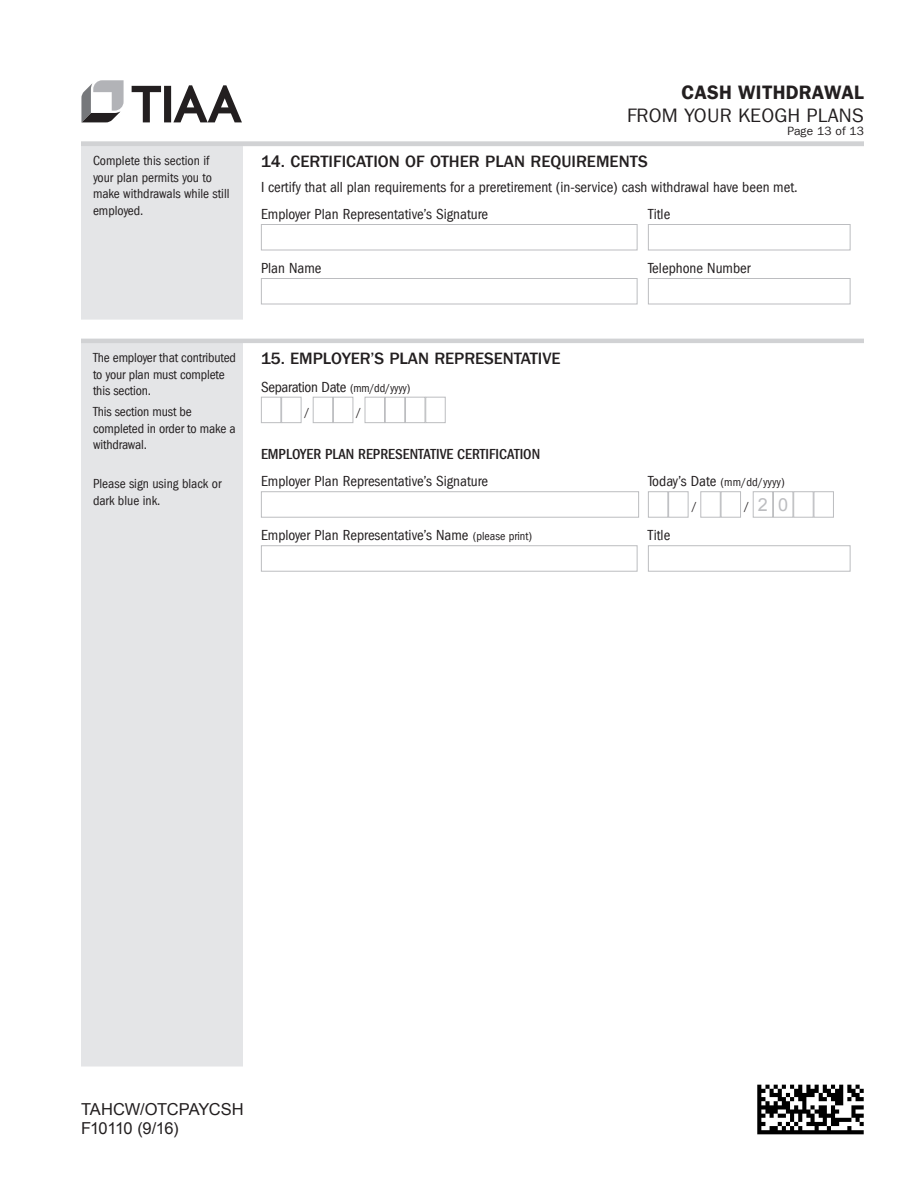
<style>
.page{position:relative;width:918px;height:1188px;background:#fff}
.page>*{position:absolute;margin:0;border:0;box-sizing:border-box;transform-origin:0 0}
.t1{font:19.5px "Franklin Gothic LT Com";letter-spacing:.01em;color:#231f20}
.t2{font:19.5px "Franklin Gothic LT Com Dm";letter-spacing:.01em;color:#231f20}
.t3{font:18px "Arial";color:#bcbdc0}
.t4{font:500 16.5px "Franklin Gothic LT Com";color:#231f20}
.t5{font:16.5px/19.5px "Arial";letter-spacing:-.03em;color:#231f20}
.t6{font:condensed 15px/27.3px "Franklin Gothic LT Com";color:#231f20}
.t7{font:500 condensed 15px "Franklin Gothic LT Com";color:#231f20}
.t8{font:condensed 15px "Franklin Gothic LT Com";letter-spacing:-.02em;color:#231f20}
.t9{font:condensed 13.5px/16.5px "Franklin Gothic LT Com";letter-spacing:-.01em;color:#231f20}
.t10{font:condensed 12px/24px "Franklin Gothic LT Com";color:#231f20}
.t11{font:12px "Franklin Gothic LT Com";letter-spacing:.01em;color:#231f20}
.s1{font-size:12px}
.s2{font-size:15px}
.s3{font-family:"Franklin Gothic LT Com";font-stretch:condensed;font-size:12px;color:#231f20}
</style>
<div class="page">
<svg style="left:132px;top:85px;width:110px;height:37px"></svg>
<svg style="left:81px;top:80px;width:43px;height:43px"></svg>
<div style="left:81px;top:146px;width:162px;height:920px;background:#e4e5e7"></div>
<hr style="left:81px;top:142px;width:162px;height:4px;background:#d1d2d4">
<hr style="left:243px;top:142px;width:621px;height:4px;background:#d1d2d4">
<hr style="left:81px;top:339px;width:162px;height:4px;background:#d1d2d4">
<hr style="left:243px;top:339px;width:621px;height:4px;background:#d1d2d4">
<div style="left:261px;top:224px;width:377px;height:26px;border:1px solid #bcbdc0"></div>
<div style="left:648px;top:224px;width:202px;height:26px;border:1px solid #bcbdc0"></div>
<div style="left:261px;top:278px;width:377px;height:26px;border:1px solid #bcbdc0"></div>
<div style="left:648px;top:278px;width:202px;height:26px;border:1px solid #bcbdc0"></div>
<div style="left:261px;top:397px;width:20px;height:26px;border:1px solid #bcbdc0"></div>
<div style="left:281px;top:397px;width:21px;height:26px;border:1px solid #bcbdc0"></div>
<div style="left:313px;top:397px;width:20px;height:26px;border:1px solid #bcbdc0"></div>
<div style="left:333px;top:397px;width:20px;height:26px;border:1px solid #bcbdc0"></div>
<div style="left:365px;top:397px;width:20px;height:26px;border:1px solid #bcbdc0"></div>
<div style="left:385px;top:397px;width:20px;height:26px;border:1px solid #bcbdc0"></div>
<div style="left:405px;top:397px;width:20px;height:26px;border:1px solid #bcbdc0"></div>
<div style="left:425px;top:397px;width:21px;height:26px;border:1px solid #bcbdc0"></div>
<div style="left:261px;top:491px;width:378px;height:27px;border:1px solid #bcbdc0"></div>
<div style="left:648px;top:491px;width:20px;height:27px;border:1px solid #bcbdc0"></div>
<div style="left:668px;top:491px;width:20px;height:27px;border:1px solid #bcbdc0"></div>
<div style="left:700px;top:491px;width:21px;height:27px;border:1px solid #bcbdc0"></div>
<div style="left:721px;top:491px;width:20px;height:27px;border:1px solid #bcbdc0"></div>
<div style="left:753px;top:491px;width:20px;height:27px;border:1px solid #bcbdc0"></div>
<div style="left:773px;top:491px;width:20px;height:27px;border:1px solid #bcbdc0"></div>
<div style="left:793px;top:491px;width:21px;height:27px;border:1px solid #bcbdc0"></div>
<div style="left:814px;top:491px;width:20px;height:27px;border:1px solid #bcbdc0"></div>
<div style="left:261px;top:545px;width:377px;height:27px;border:1px solid #bcbdc0"></div>
<div style="left:648px;top:545px;width:202px;height:27px;border:1px solid #bcbdc0"></div>
<img style="left:757px;top:1084px;width:107px;height:51px">
<h1 class="t2" style="left:681px;top:81px;width:184px">CASH WITHDRAWAL</h1>
<h1 class="t1" style="left:627px;top:104px;width:238px">FROM YOUR KEOGH PLANS</h1>
<p class="t11" style="left:788px;top:124px;width:78px">Page 13 of 13</p>
<p class="t9" style="left:93px;top:153px;width:138px">Complete this section if your plan permits you to make withdrawals while still employed.</p>
<p class="t4" style="left:261px;top:152px;width:388px">14. CERTIFICATION OF OTHER PLAN REQUIREMENTS</p>
<p class="t6" style="left:261px;top:173px;width:538px">I certify that all plan requirements for a preretirement (in-service) cash withdrawal have been met.<br>Employer Plan Representative’s Signature</p>
<p class="t6" style="left:648px;top:200px;width:24px">Title</p>
<p class="t6" style="left:261px;top:254px;width:62px">Plan Name</p>
<p class="t6" style="left:648px;top:254px;width:104px">Telephone Number</p>
<p class="t9" style="left:93px;top:350px;width:145px">The employer that contributed to your plan must complete this section.</p>
<p class="t9" style="left:93px;top:404px;width:144px">This section must be completed in order to make a withdrawal.</p>
<p class="t9" style="left:93px;top:476px;width:130px">Please sign using black or dark blue ink.</p>
<p class="t4" style="left:261px;top:349px;width:301px">15. EMPLOYER’S PLAN REPRESENTATIVE</p>
<p class="t8" style="left:261px;top:378px;width:151px">Separation Date <span class="s1">(mm/dd/yyyy)</span></p>
<p class="t10" style="left:304px;top:400px;width:7px">/</p>
<p class="t10" style="left:356px;top:400px;width:7px">/</p>
<p class="t7" style="left:261px;top:445px;width:281px">EMPLOYER PLAN REPRESENTATIVE CERTIFICATION</p>
<p class="t6" style="left:261px;top:468px;width:229px">Employer Plan Representative’s Signature</p>
<p class="t10" style="left:692px;top:470px;width:95px;text-indent:-44px"><span class="s2">Today’s Date</span> (mm/dd/yyyy) /</p>
<p class="t3" style="left:744px;top:493px;width:45px"><span class="s3">/</span> 2 0</p>
<p class="t6" style="left:261px;top:522px;width:273px">Employer Plan Representative’s Name <span class="s1">(please print)</span></p>
<p class="t6" style="left:648px;top:522px;width:24px">Title</p>
<p class="t5" style="left:81px;top:1100px;width:164px">TAHCW/OTCPAYCSH<br>F10110 (9/16)</p>
</div>
